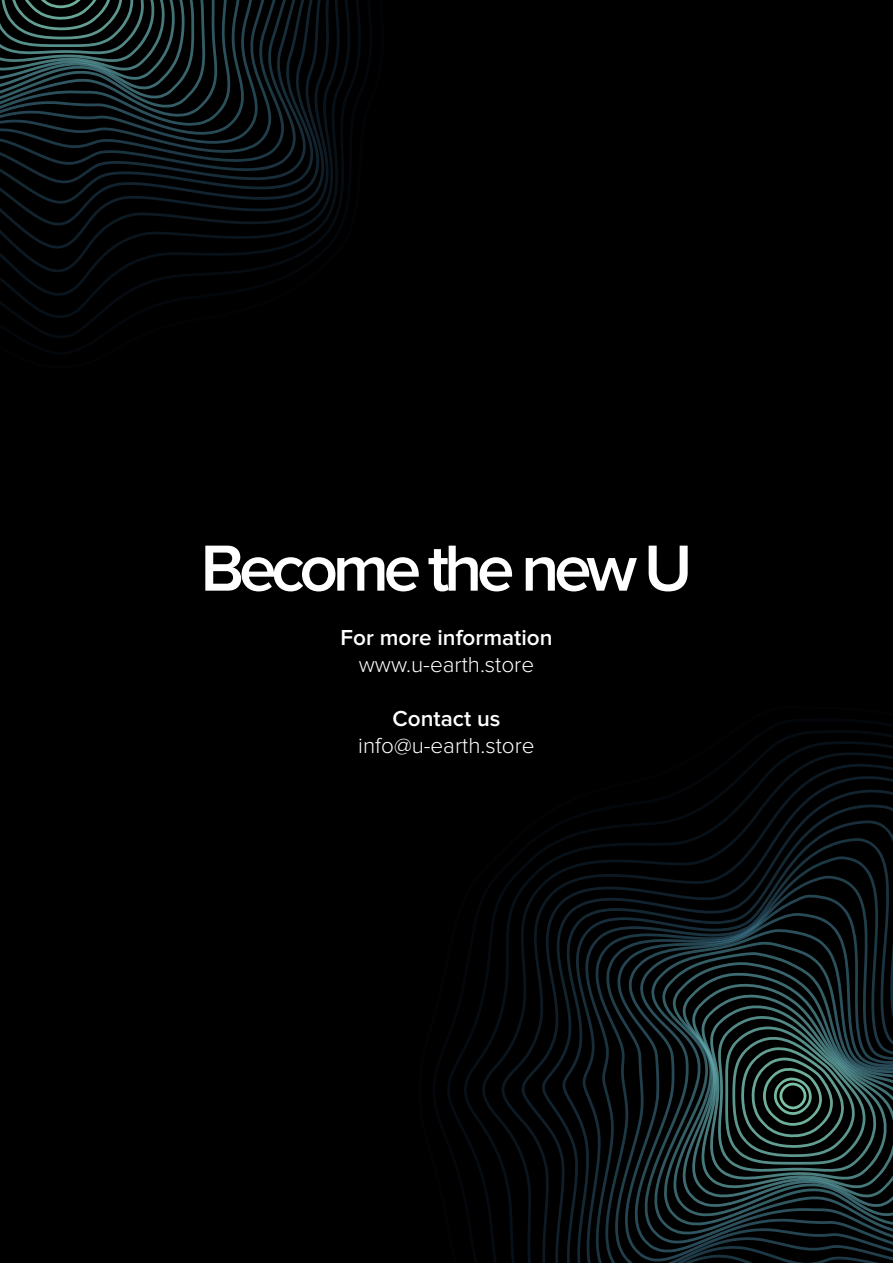
<style>
.page{position:relative;width:893px;height:1263px;background:#000}
.page>*{position:absolute;margin:0;border:0;box-sizing:border-box;transform-origin:0 0}
.t1{font:600 67.5px "Proxima Nova";letter-spacing:-.08em;color:#fff}
.t2{font:300 22.5px "Proxima Nova";color:#fff}
.t3{font:600 22.5px "Proxima Nova";color:#fff}
</style>
<div class="page">
<svg style="left:464px;top:741px;width:429px;height:522px"></svg>
<svg style="left:482px;top:752px;width:411px;height:511px"></svg>
<svg style="left:501px;top:764px;width:392px;height:499px"></svg>
<svg style="left:522px;top:776px;width:371px;height:487px"></svg>
<svg style="left:542px;top:789px;width:351px;height:474px"></svg>
<svg style="left:562px;top:804px;width:331px;height:459px"></svg>
<svg style="left:576px;top:820px;width:317px;height:443px"></svg>
<svg style="left:585px;top:838px;width:308px;height:425px"></svg>
<svg style="left:595px;top:856px;width:298px;height:407px"></svg>
<svg style="left:606px;top:875px;width:287px;height:388px"></svg>
<svg style="left:617px;top:894px;width:276px;height:367px"></svg>
<svg style="left:629px;top:912px;width:264px;height:340px"></svg>
<svg style="left:640px;top:929px;width:253px;height:314px"></svg>
<svg style="left:651px;top:941px;width:242px;height:293px"></svg>
<svg style="left:662px;top:952px;width:231px;height:273px"></svg>
<svg style="left:673px;top:962px;width:220px;height:254px"></svg>
<svg style="left:682px;top:973px;width:211px;height:234px"></svg>
<svg style="left:692px;top:984px;width:201px;height:213px"></svg>
<svg style="left:0;top:296px;width:207px;height:22px"></svg>
<svg style="left:0;top:0;width:372px;height:296px"></svg>
<svg style="left:0;top:0;width:368px;height:272px"></svg>
<svg style="left:0;top:0;width:358px;height:249px"></svg>
<svg style="left:0;top:0;width:347px;height:226px"></svg>
<svg style="left:0;top:0;width:335px;height:204px"></svg>
<svg style="left:0;top:0;width:321px;height:183px"></svg>
<svg style="left:0;top:0;width:306px;height:171px"></svg>
<svg style="left:0;top:0;width:290px;height:162px"></svg>
<svg style="left:0;top:0;width:274px;height:153px"></svg>
<h1 class="t1" style="left:201px;top:537px;width:493px">Become the new U</h1>
<p class="t3" style="left:340px;top:627px;width:214px">For more information</p>
<p class="t2" style="left:359px;top:654px;width:177px">www.u-earth.store</p>
<p class="t3" style="left:393px;top:708px;width:109px">Contact us</p>
<p class="t2" style="left:358px;top:735px;width:178px">info@u-earth.store</p>
</div>
